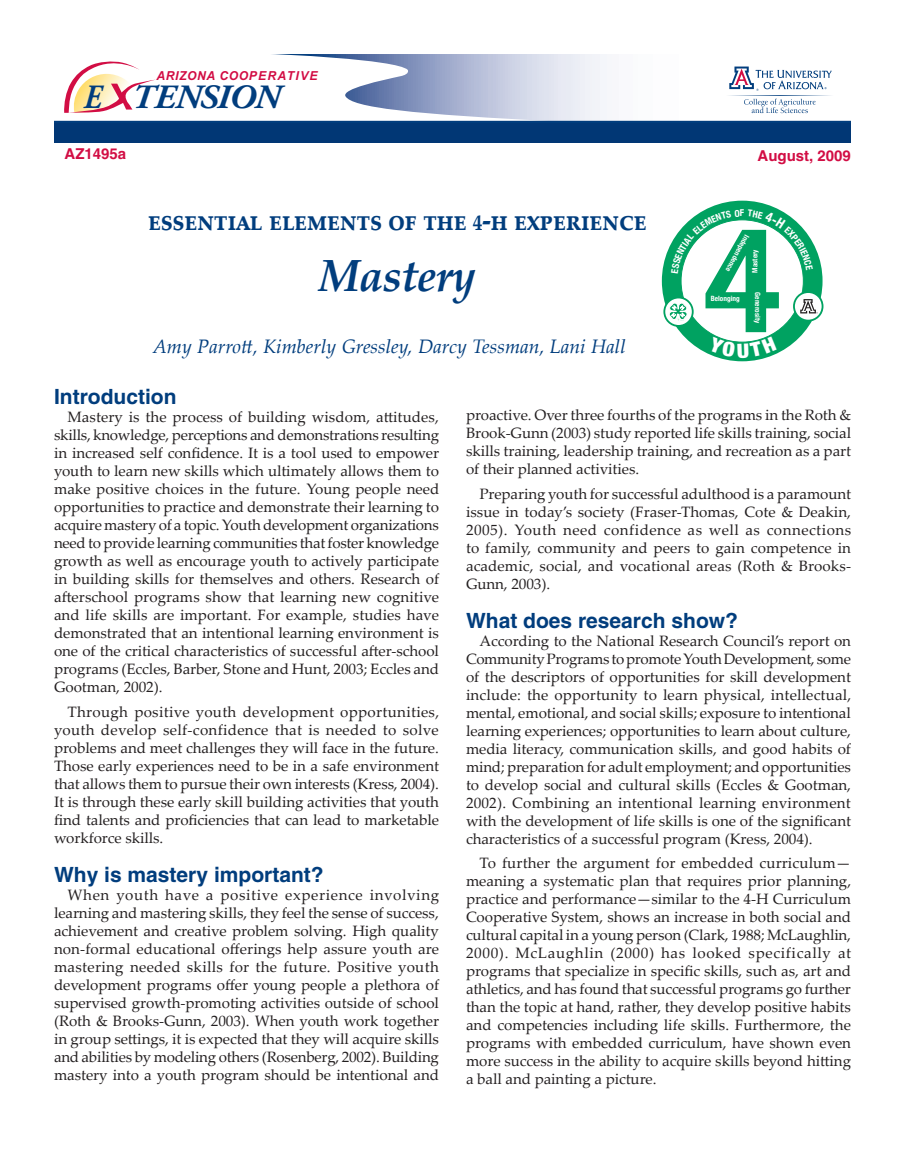
<style>
.page{position:relative;width:905px;height:1175px;background:#fff}
.page>*{position:absolute;margin:0;border:0;box-sizing:border-box;transform-origin:0 0}
.t1{font:italic 700 45px "Palatino Linotype";letter-spacing:-.02em;color:#013d7d}
.t2{font:italic 700 33.9px "Adobe Garamond Pro";letter-spacing:-.04em;color:#013d7d;scale:.87 1}
.t3{font:700 30.3px "Palatino Linotype";letter-spacing:-.02em;color:#013d7d;scale:.89 1}
.t4{font:700 21px "Helvetica";color:#013d7d}
.t5{font:italic 19.5px "Palatino Linotype";color:#013d7d}
.t6{font:15px/18px "Palatino Linotype";color:#231f20;text-align:justify}
.t7{font:700 15px "Helvetica";color:#d20d44}
.t8{font:italic 700 12.3px "Arial";letter-spacing:.05em;color:#d20d44}
.t9{font:700 condensed 7.2px "Helvetica Neue";color:#fff}
.s1{font-size:21.9px}
</style>
<div class="page">
<svg style="left:64px;top:61px;width:91px;height:52px"></svg>
<hr style="left:54px;top:121px;width:796px;height:3px;background:#013d7d">
<div style="left:54px;top:124px;width:796px;height:19px;background:#013775"></div>
<svg style="left:270px;top:54px;width:580px;height:67px"></svg>
<div style="left:662px;top:201px;width:160px;height:160px;background:#00a261;border-radius:50%"></div>
<svg style="left:664px;top:297px;width:28px;height:29px"></svg>
<div style="left:663px;top:296px;width:30px;height:31px;border:2px solid #00a261;border-radius:50%"></div>
<svg style="left:794px;top:292px;width:28px;height:28px"></svg>
<div style="left:793px;top:291px;width:30px;height:30px;border:2px solid #00a261;border-radius:50%"></div>
<svg style="left:669px;top:209px;width:148px;height:149px"></svg>
<p class="t8" style="left:157px;top:68px;width:162px">ARIZONA COOPERATIVE</p>
<p class="t2" style="left:84px;top:77px;width:227px">E TENSION</p>
<p class="t7" style="left:64px;top:144px;width:63px">AZ1495a</p>
<p class="t7" style="left:757px;top:147px;width:95px">August, 2009</p>
<p class="t3" style="left:148px;top:198px;width:562px">essential elements of the <span class="s1">4</span>-h experience</p>
<p class="t1" style="left:319px;top:243px;width:159px">Mastery</p>
<p class="t5" style="left:153px;top:333px;width:474px">Amy Parrott, Kimberly Gressley, Darcy Tessman, Lani Hall</p>
<p class="t9" style="left:751px;top:238px;width:42px;rotate:119deg">Independence</p>
<p class="t9" style="left:710px;top:294px;width:30px">Belonging</p>
<p class="t9" style="left:762px;top:292px;width:32px;rotate:90deg">Generosity</p>
<p class="t9" style="left:750px;top:273px;width:25px;rotate:-90deg">Mastery</p>
<p class="t4" style="left:54px;top:384px;width:124px">Introduction</p>
<p class="t6" style="left:54px;top:407px;width:387px;text-indent:14px">Mastery is the process of building wisdom, attitudes, skills, knowledge, perceptions and demonstrations resulting in increased self confidence. It is a tool used to empower youth to learn new skills which ultimately allows them to make positive choices in the future. Young people need opportunities to practice and demonstrate their learning to acquire mastery of a topic. Youth development organizations need to provide learning communities that foster knowledge growth as well as encourage youth to actively participate in building skills for themselves and others. Research of afterschool programs show that learning new cognitive and life skills are important. For example, studies have demonstrated that an intentional learning environment is one of the critical characteristics of successful after-school programs (Eccles, Barber, Stone and Hunt, 2003; Eccles and Gootman, 2002).</p>
<p class="t6" style="left:54px;top:702px;width:387px;text-indent:14px">Through positive youth development opportunities, youth develop self-confidence that is needed to solve problems and meet challenges they will face in the future.<br>Those early experiences need to be in a safe environment that allows them to pursue their own interests (Kress, 2004).<br>It is through these early skill building activities that youth find talents and proficiencies that can lead to marketable workforce skills.</p>
<p class="t4" style="left:54px;top:861px;width:271px">Why is mastery important?</p>
<p class="t6" style="left:54px;top:885px;width:387px;text-indent:14px">When youth have a positive experience involving learning and mastering skills, they feel the sense of success, achievement and creative problem solving. High quality non-formal educational offerings help assure youth are mastering needed skills for the future. Positive youth development programs offer young people a plethora of supervised growth-promoting activities outside of school (Roth &amp; Brooks-Gunn, 2003). When youth work together in group settings, it is expected that they will acquire skills and abilities by modeling others (Rosenberg, 2002). Building mastery into a youth program should be intentional and</p>
<p class="t6" style="left:466px;top:405px;width:387px">proactive. Over three fourths of the programs in the Roth &amp; Brook-Gunn (2003) study reported life skills training, social skills training, leadership training, and recreation as a part of their planned activities.</p>
<p class="t6" style="left:466px;top:484px;width:387px;text-indent:14px">Preparing youth for successful adulthood is a paramount issue in today’s society (Fraser-Thomas, Cote &amp; Deakin, 2005). Youth need confidence as well as connections to family, community and peers to gain competence in academic, social, and vocational areas (Roth &amp; Brooks-Gunn, 2003).</p>
<p class="t4" style="left:466px;top:607px;width:273px">What does research show?</p>
<p class="t6" style="left:466px;top:631px;width:387px;text-indent:14px">According to the National Research Council’s report on Community Programs to promote Youth Development, some of the descriptors of opportunities for skill development include: the opportunity to learn physical, intellectual, mental, emotional, and social skills; exposure to intentional learning experiences; opportunities to learn about culture, media literacy, communication skills, and good habits of mind; preparation for adult employment; and opportunities to develop social and cultural skills (Eccles &amp; Gootman, 2002). Combining an intentional learning environment with the development of life skills is one of the significant characteristics of a successful program (Kress, 2004).</p>
<p class="t6" style="left:466px;top:853px;width:387px;text-indent:14px">To further the argument for embedded curriculum— meaning a systematic plan that requires prior planning, practice and performance—similar to the 4-H Curriculum Cooperative System, shows an increase in both social and cultural capital in a young person (Clark, 1988; McLaughlin, 2000). McLaughlin (2000) has looked specifically at programs that specialize in specific skills, such as, art and athletics, and has found that successful programs go further than the topic at hand, rather, they develop positive habits and competencies including life skills. Furthermore, the programs with embedded curriculum, have shown even more success in the ability to acquire skills beyond hitting a ball and painting a picture.</p>
</div>
